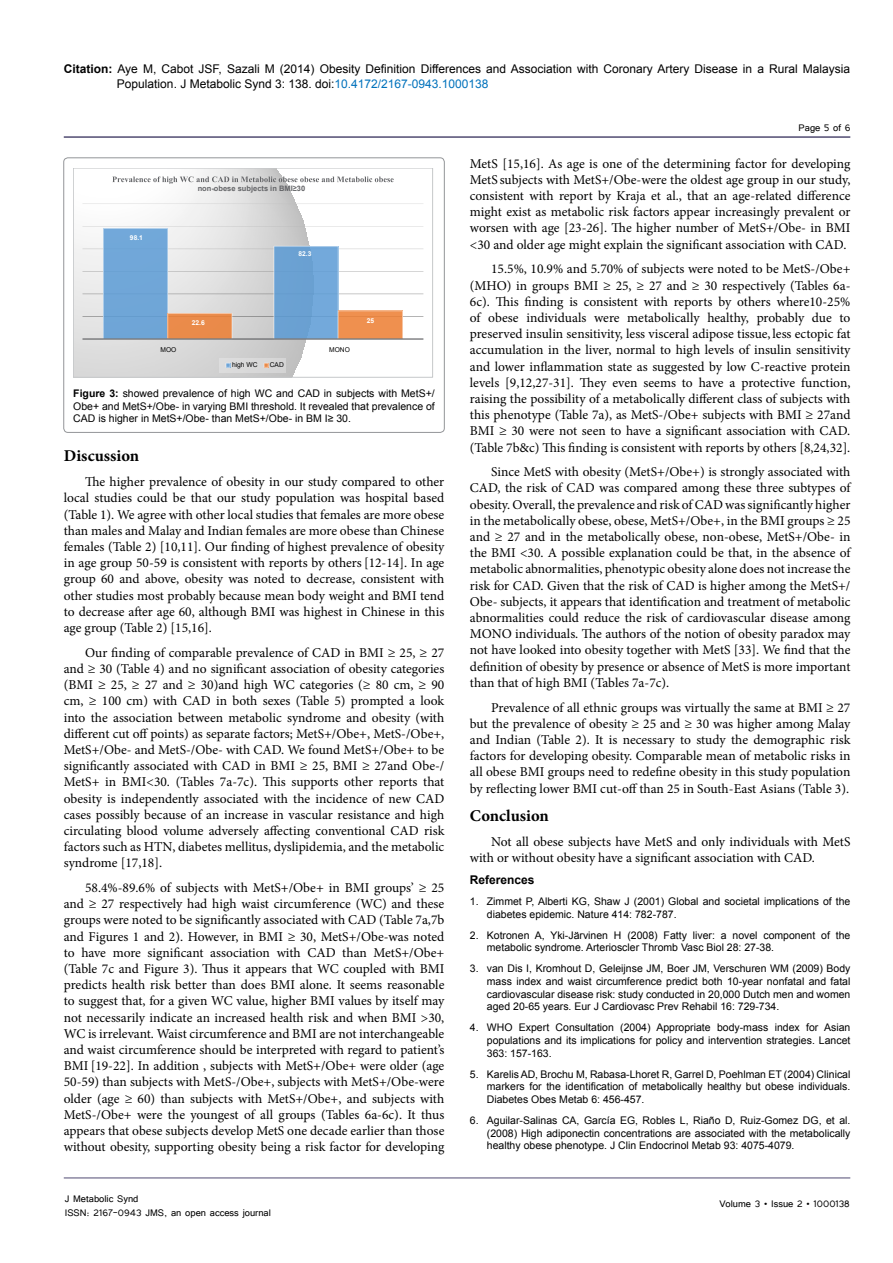
<style>
.page{position:relative;width:893px;height:1263px;background:#fff}
.page>*{position:absolute;margin:0;border:0;box-sizing:border-box;transform-origin:0 0}
.t1{font:700 16.5px "Minion Pro";color:#000}
.t2{font:13.5px/16.2px "Minion Pro";color:#000;text-align:justify}
.t3{font:12px/15px "Arial";color:#000}
.t4{font:12px/14.4px "Tunga";color:#000}
.t5{font:700 12px "Arial";color:#000}
.t6{font:10.5px/12.6px "Arial";color:#000;text-align:justify}
.t7{font:700 7.5px "Arial";color:#636467}
.t8{font:6.6px "Arial";color:#000}
.t9{font:700 6.6px "Arial";color:#fff}
.s1{font-weight:700}
.s2{color:#0072bc}
</style>
<div class="page">
<hr style="left:64px;top:1178px;width:786px;height:1px;background:#504b72">
<hr style="left:64px;top:136px;width:786px;height:2px;background:#504b72">
<div style="left:64px;top:158px;width:380px;height:274px;border:1px solid #939598;border-radius:4px"></div>
<svg style="left:75px;top:170px;width:349px;height:206px"></svg>
<svg style="left:82px;top:203px;width:341px;height:114px"></svg>
<div style="left:103px;top:228px;width:65px;height:111px;background:#70a6d8"></div>
<div style="left:274px;top:246px;width:64px;height:93px;background:#6ba2d3"></div>
<div style="left:168px;top:313px;width:64px;height:26px;background:#ea8b4a"></div>
<div style="left:338px;top:311px;width:65px;height:28px;background:#ef904f"></div>
<hr style="left:82px;top:338px;width:341px;height:2px;background:#636467">
<svg style="left:112px;top:176px;width:282px;height:8px"></svg>
<img style="left:208px;top:181px;width:12px;height:17px">
<div style="left:220px;top:358px;width:66px;height:14px;background:#d8d8d9"></div>
<svg style="left:226px;top:363px;width:4px;height:5px"></svg>
<svg style="left:264px;top:363px;width:5px;height:5px"></svg>
<div style="left:73px;top:168px;width:360px;height:210px;border:1px solid #c6c8ca"></div>
<p class="t3" style="left:117px;top:61px;width:735px;text-indent:-53px"><span class="s1">Citation:</span> Aye M, Cabot JSF, Sazali M (2014) Obesity Definition Differences and Association with Coronary Artery Disease in a Rural Malaysia<br>Population. J Metabolic Synd 3: 138. doi:<span class="s2">10.4172/2167-0943.1000138</span></p>
<p class="t4" style="left:799px;top:119px;width:53px">Page 5 of 6</p>
<p class="t9" style="left:130px;top:233px;width:14px">98.1</p>
<p class="t7" style="left:198px;top:184px;width:109px">non-obese subjects in BMI≥30</p>
<p class="t9" style="left:298px;top:249px;width:14px">82.3</p>
<p class="t9" style="left:192px;top:318px;width:14px">22.6</p>
<p class="t8" style="left:161px;top:345px;width:17px">MOO</p>
<p class="t8" style="left:329px;top:345px;width:22px">MONO</p>
<p class="t8" style="left:232px;top:361px;width:27px">high WC</p>
<p class="t8" style="left:270px;top:361px;width:16px">CAD</p>
<p class="t9" style="left:367px;top:316px;width:9px">25</p>
<p class="t6" style="left:73px;top:387px;width:363px"><span class="s1">Figure 3:</span> showed prevalence of high WC and CAD in subjects with MetS+/ Obe+ and MetS+/Obe- in varying BMI threshold. It revealed that prevalence of CAD is higher in MetS+/Obe- than MetS+/Obe- in BM I≥ 30.</p>
<p class="t1" style="left:64px;top:445px;width:77px">Discussion</p>
<p class="t2" style="left:64px;top:474px;width:382px;text-indent:21px">The higher prevalence of obesity in our study compared to other local studies could be that our study population was hospital based (Table 1). We agree with other local studies that females are more obese than males and Malay and Indian females are more obese than Chinese females (Table 2) [10,11]. Our finding of highest prevalence of obesity in age group 50-59 is consistent with reports by others [12-14]. In age group 60 and above, obesity was noted to decrease, consistent with other studies most probably because mean body weight and BMI tend to decrease after age 60, although BMI was highest in Chinese in this age group (Table 2) [15,16].</p>
<p class="t2" style="left:64px;top:644px;width:382px;text-indent:21px">Our finding of comparable prevalence of CAD in BMI ≥ 25, ≥ 27 and ≥ 30 (Table 4) and no significant association of obesity categories (BMI ≥ 25, ≥ 27 and ≥ 30)and high WC categories (≥ 80 cm, ≥ 90 cm, ≥ 100 cm) with CAD in both sexes (Table 5) prompted a look into the association between metabolic syndrome and obesity (with different cut off points) as separate factors; MetS+/Obe+, MetS-/Obe+, MetS+/Obe- and MetS-/Obe- with CAD. We found MetS+/Obe+ to be significantly associated with CAD in BMI ≥ 25, BMI ≥ 27and Obe-/ MetS+ in BMI&lt;30. (Tables 7a-7c). This supports other reports that obesity is independently associated with the incidence of new CAD cases possibly because of an increase in vascular resistance and high circulating blood volume adversely affecting conventional CAD risk factors such as HTN, diabetes mellitus, dyslipidemia, and the metabolic syndrome [17,18].</p>
<p class="t2" style="left:64px;top:880px;width:382px;text-indent:21px">58.4%-89.6% of subjects with MetS+/Obe+ in BMI groups’ ≥ 25 and ≥ 27 respectively had high waist circumference (WC) and these groups were noted to be significantly associated with CAD (Table 7a,7b and Figures 1 and 2). However, in BMI ≥ 30, MetS+/Obe-was noted to have more significant association with CAD than MetS+/Obe+ (Table 7c and Figure 3). Thus it appears that WC coupled with BMI predicts health risk better than does BMI alone. It seems reasonable to suggest that, for a given WC value, higher BMI values by itself may not necessarily indicate an increased health risk and when BMI &gt;30, WC is irrelevant. Waist circumference and BMI are not interchangeable and waist circumference should be interpreted with regard to patient’s BMI [19-22]. In addition , subjects with MetS+/Obe+ were older (age 50-59) than subjects with MetS-/Obe+, subjects with MetS+/Obe-were older (age ≥ 60) than subjects with MetS+/Obe+, and subjects with MetS-/Obe+ were the youngest of all groups (Tables 6a-6c). It thus appears that obese subjects develop MetS one decade earlier than those without obesity, supporting obesity being a risk factor for developing</p>
<p class="t4" style="left:65px;top:1190px;width:208px">J Metabolic Synd<br>ISSN: 2167-0943 JMS, an open access journal</p>
<p class="t2" style="left:470px;top:155px;width:382px">MetS [15,16]. As age is one of the determining factor for developing MetS subjects with MetS+/Obe-were the oldest age group in our study, consistent with report by Kraja et al., that an age-related difference might exist as metabolic risk factors appear increasingly prevalent or worsen with age [23-26]. The higher number of MetS+/Obe- in BMI &lt;30 and older age might explain the significant association with CAD.</p>
<p class="t2" style="left:470px;top:261px;width:382px;text-indent:21px">15.5%, 10.9% and 5.70% of subjects were noted to be MetS-/Obe+ (MHO) in groups BMI ≥ 25, ≥ 27 and ≥ 30 respectively (Tables 6a-6c). This finding is consistent with reports by others where10-25% of obese individuals were metabolically healthy, probably due to preserved insulin sensitivity, less visceral adipose tissue, less ectopic fat accumulation in the liver, normal to high levels of insulin sensitivity and lower inflammation state as suggested by low C-reactive protein levels [9,12,27-31]. They even seems to have a protective function, raising the possibility of a metabolically different class of subjects with this phenotype (Table 7a), as MetS-/Obe+ subjects with BMI ≥ 27and BMI ≥ 30 were not seen to have a significant association with CAD. (Table 7b&amp;c) This finding is consistent with reports by others [8,24,32].</p>
<p class="t2" style="left:470px;top:464px;width:382px;text-indent:21px">Since MetS with obesity (MetS+/Obe+) is strongly associated with CAD, the risk of CAD was compared among these three subtypes of obesity. Overall, the prevalence and risk of CAD was significantly higher in the metabolically obese, obese, MetS+/Obe+, in the BMI groups ≥ 25 and ≥ 27 and in the metabolically obese, non-obese, MetS+/Obe- in the BMI &lt;30. A possible explanation could be that, in the absence of metabolic abnormalities, phenotypic obesity alone does not increase the risk for CAD. Given that the risk of CAD is higher among the MetS+/ Obe- subjects, it appears that identification and treatment of metabolic abnormalities could reduce the risk of cardiovascular disease among MONO individuals. The authors of the notion of obesity paradox may not have looked into obesity together with MetS [33]. We find that the definition of obesity by presence or absence of MetS is more important than that of high BMI (Tables 7a-7c).</p>
<p class="t2" style="left:470px;top:699px;width:382px;text-indent:21px">Prevalence of all ethnic groups was virtually the same at BMI ≥ 27 but the prevalence of obesity ≥ 25 and ≥ 30 was higher among Malay and Indian (Table 2). It is necessary to study the demographic risk factors for developing obesity. Comparable mean of metabolic risks in all obese BMI groups need to redefine obesity in this study population by reflecting lower BMI cut-off than 25 in South-East Asians (Table 3).</p>
<p class="t1" style="left:470px;top:804px;width:81px">Conclusion</p>
<p class="t2" style="left:470px;top:833px;width:382px;text-indent:21px">Not all obese subjects have MetS and only individuals with MetS with or without obesity have a significant association with CAD.</p>
<p class="t5" style="left:470px;top:872px;width:66px">References</p>
<p class="t6" style="left:487px;top:895px;width:365px;text-indent:-17px">1. Zimmet P, Alberti KG, Shaw J (2001) Global and societal implications of the diabetes epidemic. Nature 414: 782-787.</p>
<p class="t6" style="left:487px;top:929px;width:365px;text-indent:-17px">2. Kotronen A, Yki-Järvinen H (2008) Fatty liver: a novel component of the metabolic syndrome. Arterioscler Thromb Vasc Biol 28: 27-38.</p>
<p class="t6" style="left:487px;top:962px;width:365px;text-indent:-17px">3. van Dis I, Kromhout D, Geleijnse JM, Boer JM, Verschuren WM (2009) Body mass index and waist circumference predict both 10-year nonfatal and fatal cardiovascular disease risk: study conducted in 20,000 Dutch men and women aged 20-65 years. Eur J Cardiovasc Prev Rehabil 16: 729-734.</p>
<p class="t6" style="left:487px;top:1021px;width:365px;text-indent:-17px">4. WHO Expert Consultation (2004) Appropriate body-mass index for Asian populations and its implications for policy and intervention strategies. Lancet 363: 157-163.</p>
<p class="t6" style="left:487px;top:1068px;width:365px;text-indent:-17px">5. Karelis AD, Brochu M, Rabasa-Lhoret R, Garrel D, Poehlman ET (2004) Clinical markers for the identification of metabolically healthy but obese individuals.<br>Diabetes Obes Metab 6: 456-457.</p>
<p class="t6" style="left:487px;top:1114px;width:365px;text-indent:-17px">6. Aguilar-Salinas CA, García EG, Robles L, Riaño D, Ruiz-Gomez DG, et al. (2008) High adiponectin concentrations are associated with the metabolically healthy obese phenotype. J Clin Endocrinol Metab 93: 4075-4079.</p>
<p class="t4" style="left:719px;top:1196px;width:132px">Volume 3 • Issue 2 • 1000138</p>
</div>
